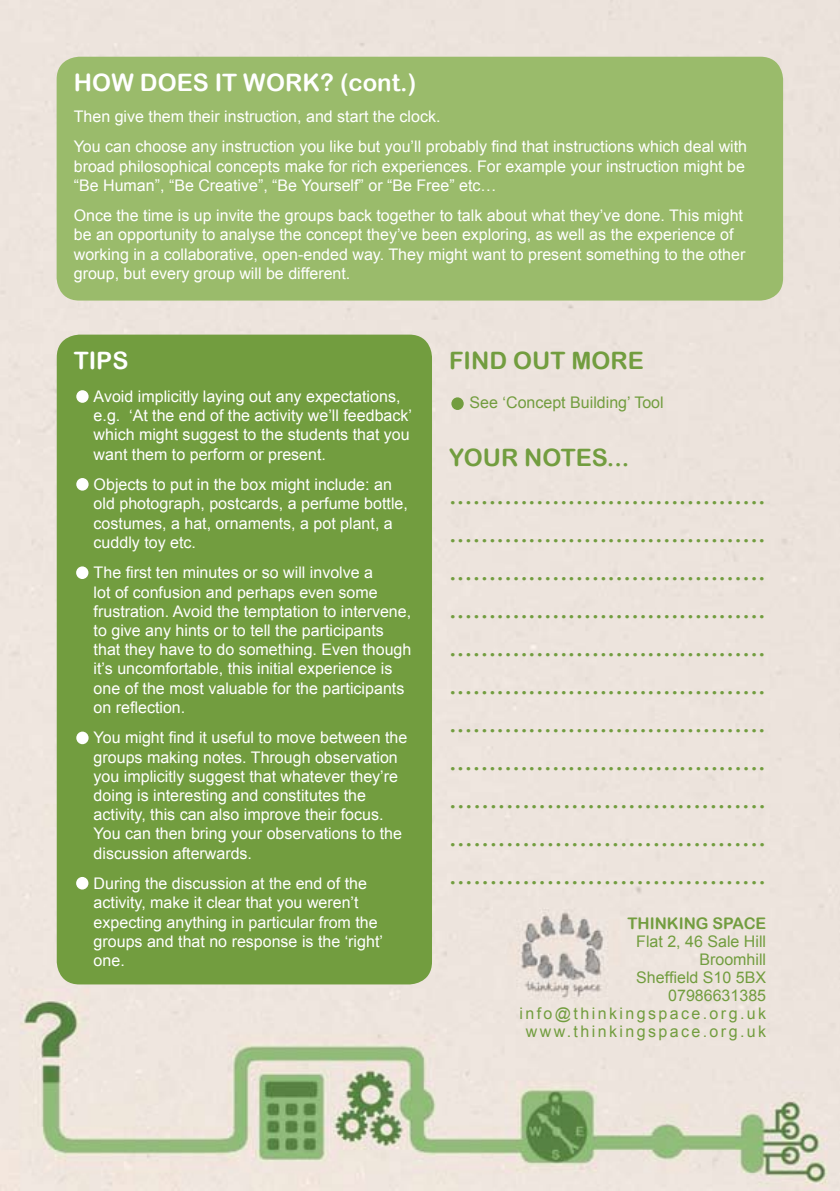
<style>
.page{position:relative;width:840px;height:1191px;background:#fff}
.page>*{position:absolute;margin:0;border:0;box-sizing:border-box;transform-origin:0 0}
.t1{font:24px/38px "Arial Rounded MT Bold";color:#729d3f}
.t2{font:24px "Arial Rounded MT Bold";color:#fff}
.t3{font:16px/19.2px "Arial";color:#fff}
.t4{font:16px/18px "Arial";color:#729d3f;text-align:right}
.t5{font:16px "Arial Rounded MT Bold";color:#729d3f}
</style>
<div class="page">
<img style="left:0;top:0;width:839px;height:1191px">
<div style="left:57px;top:57px;width:725px;height:243px;background:#9abb6b;border-radius:23px"></div>
<div style="left:57px;top:334px;width:375px;height:650px;background:#729d3f;border-radius:23px"></div>
<div style="left:451px;top:397px;width:12px;height:13px;background:#729d3f;border-radius:50%"></div>
<svg style="left:76px;top:390px;width:13px;height:13px"></svg>
<svg style="left:78px;top:392px;width:4px;height:3px"></svg>
<div style="left:76px;top:478px;width:13px;height:12px;background:#fff;border-radius:50%"></div>
<div style="left:76px;top:566px;width:12px;height:13px;background:#fff;border-radius:50%"></div>
<div style="left:76px;top:731px;width:13px;height:13px;background:#fff;border-radius:50%"></div>
<div style="left:76px;top:877px;width:12px;height:12px;background:#fff;border-radius:50%"></div>
<h1 class="t2" style="left:74px;top:68px;width:344px">HOW DOES IT WORK? (cont.)</h1>
<p class="t3" style="left:74px;top:101px;width:674px;line-height:30.6px">Then give them their instruction, and start the clock.<br>You can choose any instruction you like but you’ll probably find that instructions which deal with</p>
<p class="t3" style="left:74px;top:156px;width:672px">broad philosophical concepts make for rich experiences. For example your instruction might be “Be Human”, “Be Creative”, “Be Yourself” or “Be Free” etc…</p>
<p class="t3" style="left:74px;top:206px;width:672px">Once the time is up invite the groups back together to talk about what they’ve done. This might be an opportunity to analyse the concept they’ve been exploring, as well as the experience of working in a collaborative, open-ended way. They might want to present something to the other group, but every group will be different.</p>
<h1 class="t2" style="left:74px;top:346px;width:56px">TIPS</h1>
<h1 class="t1" style="left:449px;top:341px;width:196px">FIND OUT MORE</h1>
<p class="t3" style="left:94px;top:387px;width:320px">Avoid implicitly laying out any expectations, e.g. ‘At the end of the activity we’ll feedback’ which might suggest to the students that you want them to perform or present.</p>
<p class="t3" style="left:94px;top:475px;width:315px">Objects to put in the box might include: an old photograph, postcards, a perfume bottle, costumes, a hat, ornaments, a pot plant, a cuddly toy etc.</p>
<p class="t3" style="left:94px;top:563px;width:319px">The first ten minutes or so will involve a<br>lot of confusion and perhaps even some frustration. Avoid the temptation to intervene, to give any hints or to tell the participants that they have to do something. Even though it’s uncomfortable, this initial experience is one of the most valuable for the participants on reflection.</p>
<p class="t3" style="left:94px;top:728px;width:315px">You might find it useful to move between the groups making notes. Through observation you implicitly suggest that whatever they’re doing is interesting and constitutes the activity, this can also improve their focus.<br>You can then bring your observations to the discussion afterwards.</p>
<p class="t3" style="left:94px;top:874px;width:291px">During the discussion at the end of the activity, make it clear that you weren’t expecting anything in particular from the groups and that no response is the ‘right’ one.</p>
<p class="t4" style="left:469px;top:393px;width:195px">See ‘Concept Building’ Tool</p>
<p class="t1" style="left:449px;top:438px;width:318px">YOUR NOTES... ........................................ ........................................ ........................................ ........................................ ........................................ ........................................ ........................................ ........................................ ....................................... ....................................... .......................................</p>
<p class="t5" style="left:627px;top:914px;width:140px">THINKING SPACE</p>
<p class="t4" style="left:519px;top:932px;width:248px">Flat 2, 46 Sale Hill<br>Broomhill<br>Sheffield S10 5BX<br>07986631385 info@thinkingspace.org.uk www.thinkingspace.org.uk</p>
</div>
